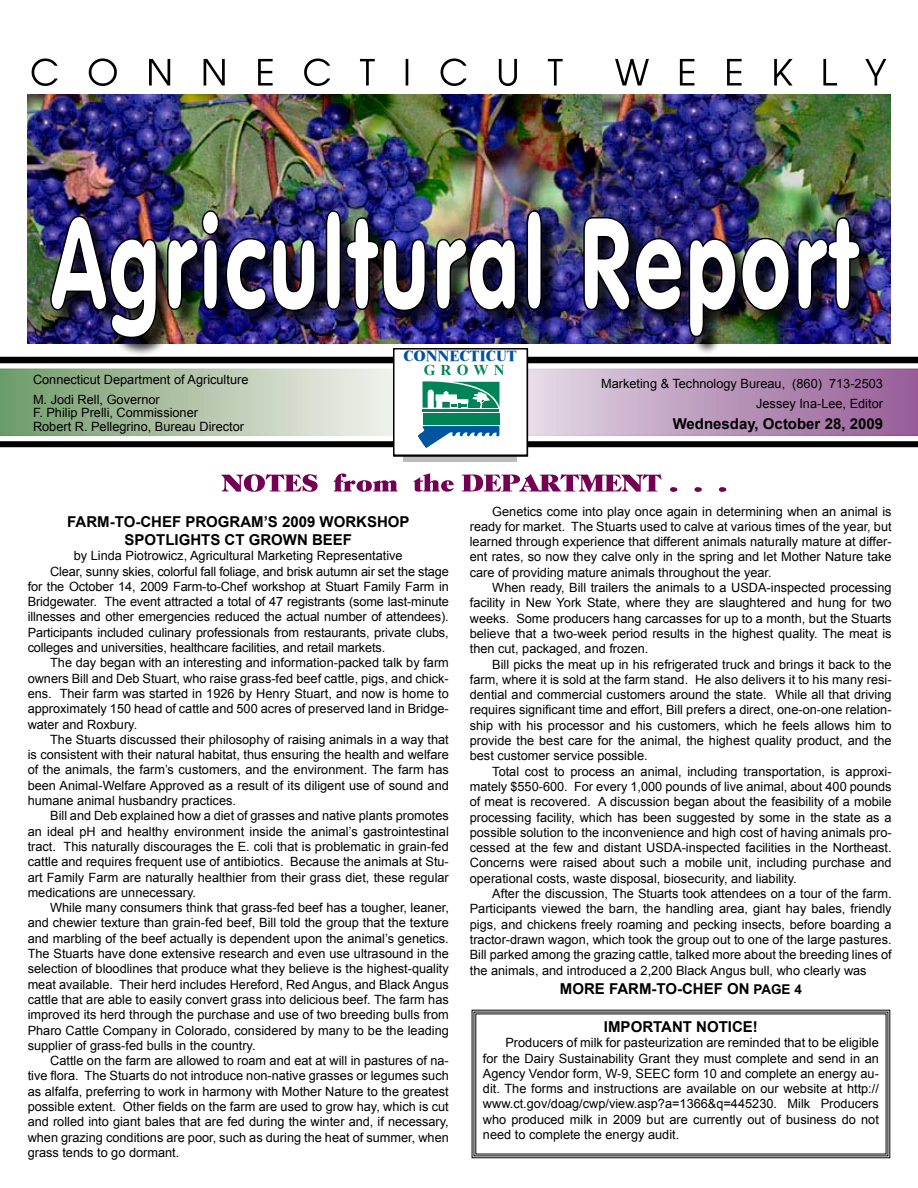
<style>
.page{position:relative;width:918px;height:1188px;background:#fff}
.page>*{position:absolute;margin:0;border:0;box-sizing:border-box;transform-origin:0 0}
.t1{font:700 15px/18px "Arial";color:#000}
.t2{font:800 15px "Times New Roman";color:#00539f}
.t3{font:700 15px "Times New Roman";letter-spacing:.35em;color:#008457}
.t4{font:12.75px/15.3px "Arial";color:#000;text-align:justify}
.s1{font-size:13.5px}
</style>
<div class="page">
<svg style="left:0;top:369px;width:918px;height:67px;background:#b6afb3"></svg>
<div style="left:0;top:357px;width:918px;height:6px;background:#000"></div>
<div style="left:0;top:441px;width:918px;height:6px;background:#000"></div>
<div style="left:404px;top:443px;width:113px;height:19px;background:linear-gradient(to right,#bcbdc0,#bcbdc0)"></div>
<svg style="left:32px;top:58px;width:854px;height:28px"></svg>
<div style="left:394px;top:349px;width:133px;height:106px;background:#fff"></div>
<div style="left:393px;top:348px;width:135px;height:108px;border:2px solid #000"></div>
<svg style="left:418px;top:426px;width:81px;height:22px"></svg>
<div style="left:423px;top:419px;width:76px;height:5px;background:#008457"></div>
<div style="left:423px;top:413px;width:76px;height:5px;background:#008457"></div>
<hr style="left:423px;top:409px;width:76px;height:3px;background:#008457">
<svg style="left:422px;top:381px;width:78px;height:27px"></svg>
<img style="left:27px;top:94px;width:864px;height:250px">
<div style="left:52px;top:213px;width:827px;height:143px;background:#000;opacity:.75"></div>
<img style="left:49px;top:210px;width:812px;height:129px">
<svg style="left:221px;top:473px;width:505px;height:19px"></svg>
<svg style="left:471px;top:1009px;width:420px;height:150px"></svg>
<p class="t4" style="left:33px;top:370px;width:217px;line-height:19.5px">Connecticut Department of Agriculture<br>M. Jodi Rell, Governor</p>
<p class="t4" style="left:33px;top:406px;width:213px;line-height:13.5px">F. Philip Prelli, Commissioner<br>Robert R. Pellegrino, Bureau Director</p>
<p class="t2" style="left:403px;top:347px;width:115px">CONNECTICUT</p>
<p class="t3" style="left:424px;top:360px;width:82px">GROWN</p>
<p class="t4" style="left:601px;top:374px;width:283px;line-height:19.8px;text-align:right">Marketing &amp; Technology Bureau, (860) 713-2503<br>Jessey Ina-Lee, Editor</p>
<p class="t1" style="left:673px;top:416px;width:212px">WEDNESDAY, OCTOBER 28, 2009</p>
<p class="t1" style="left:125px;top:513px;width:275px;text-indent:-57px">FARM-TO-CHEF PROGRAM ’S 2009 WORKSHOP<br>SPO</p>
<p class="t1" style="left:156px;top:531px;width:193px">TLIGHTS CT GROWN BEEF</p>
<p class="t4" style="left:74px;top:548px;width:330px">by Linda Piotrowicz, Agricultural Marketing Representative</p>
<p class="t4" style="left:50px;top:564px;width:400px">Clear, sunny skies, colorful fall foliage, and brisk autumn air set the stage</p>
<p class="t4" style="left:28px;top:579px;width:423px">for the October 14, 2009 Farm-to-Chef workshop at Stuart Family Farm in</p>
<p class="t4" style="left:28px;top:594px;width:423px">Bridgewater. The event attracted a total of 47 registrants (some last-minute</p>
<p class="t4" style="left:28px;top:609px;width:423px">illnesses and other emergencies reduced the actual number of attendees).</p>
<p class="t4" style="left:28px;top:625px;width:423px">Participants included culinary professionals from restaurants, private clubs,</p>
<p class="t4" style="left:28px;top:640px;width:359px">colleges and universities, healthcare facilities, and retail markets.</p>
<p class="t4" style="left:50px;top:655px;width:400px">The day began with an interesting and information-packed talk by farm</p>
<p class="t4" style="left:28px;top:671px;width:423px">owners Bill and Deb Stuart, who raise grass-fed beef cattle, pigs, and chick-</p>
<p class="t4" style="left:28px;top:686px;width:423px">ens. Their farm was started in 1926 by Henry Stuart, and now is home to</p>
<p class="t4" style="left:28px;top:701px;width:423px">approximately 150 head of cattle and 500 acres of preserved land in Bridge-</p>
<p class="t4" style="left:28px;top:717px;width:111px">water and Roxbury.</p>
<p class="t4" style="left:50px;top:732px;width:400px">The Stuarts discussed their philosophy of raising animals in a way that</p>
<p class="t4" style="left:28px;top:747px;width:423px">is consistent with their natural habitat, thus ensuring the health and welfare</p>
<p class="t4" style="left:28px;top:762px;width:423px">of the animals, the farm’s customers, and the environment. The farm has</p>
<p class="t4" style="left:28px;top:778px;width:423px">been Animal-Welfare Approved as a result of its diligent use of sound and</p>
<p class="t4" style="left:28px;top:793px;width:210px">humane animal husbandry practices.</p>
<p class="t4" style="left:50px;top:808px;width:400px">Bill and Deb explained how a diet of grasses and native plants promotes</p>
<p class="t4" style="left:28px;top:824px;width:423px">an ideal pH and healthy environment inside the animal’s gastrointestinal</p>
<p class="t4" style="left:28px;top:839px;width:423px">tract. This naturally discourages the E. coli that is problematic in grain-fed</p>
<p class="t4" style="left:28px;top:854px;width:423px">cattle and requires frequent use of antibiotics. Because the animals at Stu-</p>
<p class="t4" style="left:28px;top:870px;width:423px">art Family Farm are naturally healthier from their grass diet, these regular</p>
<p class="t4" style="left:28px;top:885px;width:170px">medications are unnecessary.</p>
<p class="t4" style="left:50px;top:900px;width:400px">While many consumers think that grass-fed beef has a tougher, leaner,</p>
<p class="t4" style="left:28px;top:915px;width:423px">and chewier texture than grain-fed beef, Bill told the group that the texture</p>
<p class="t4" style="left:28px;top:931px;width:423px">and marbling of the beef actually is dependent upon the animal’s genetics.</p>
<p class="t4" style="left:28px;top:946px;width:423px">The Stuarts have done extensive research and even use ultrasound in the</p>
<p class="t4" style="left:28px;top:961px;width:423px">selection of bloodlines that produce what they believe is the highest-quality</p>
<p class="t4" style="left:28px;top:977px;width:423px">meat available. Their herd includes Hereford, Red Angus, and Black Angus</p>
<p class="t4" style="left:28px;top:992px;width:423px">cattle that are able to easily convert grass into delicious beef. The farm has</p>
<p class="t4" style="left:28px;top:1007px;width:423px">improved its herd through the purchase and use of two breeding bulls from</p>
<p class="t4" style="left:28px;top:1023px;width:423px">Pharo Cattle Company in Colorado, considered by many to be the leading</p>
<p class="t4" style="left:28px;top:1038px;width:229px">supplier of grass-fed bulls in the country.</p>
<p class="t4" style="left:50px;top:1053px;width:400px">Cattle on the farm are allowed to roam and eat at will in pastures of na-</p>
<p class="t4" style="left:28px;top:1068px;width:423px">tive flora. The Stuarts do not introduce non-native grasses or legumes such</p>
<p class="t4" style="left:28px;top:1084px;width:423px">as alfalfa, preferring to work in harmony with Mother Nature to the greatest</p>
<p class="t4" style="left:28px;top:1099px;width:423px">possible extent. Other fields on the farm are used to grow hay, which is cut</p>
<p class="t4" style="left:28px;top:1114px;width:423px">and rolled into giant bales that are fed during the winter and, if necessary,</p>
<p class="t4" style="left:28px;top:1130px;width:423px">when grazing conditions are poor, such as during the heat of summer, when</p>
<p class="t4" style="left:28px;top:1145px;width:153px">grass tends to go dormant.</p>
<p class="t4" style="left:470px;top:504px;width:423px;text-indent:23px">Genetics come into play once again in determining when an animal is ready for market. The Stuarts used to calve at various times of the year, but learned through experience that different animals naturally mature at differ&shy;ent rates, so now they calve only in the spring and let Mother Nature take care of providing mature animals throughout the year.</p>
<p class="t4" style="left:470px;top:580px;width:423px;text-indent:23px">When ready, Bill trailers the animals to a USDA-inspected processing facility in New York State, where they are slaughtered and hung for two weeks. Some producers hang carcasses for up to a month, but the Stuarts believe that a two-week period results in the highest quality. The meat is then cut, packaged, and frozen.</p>
<p class="t4" style="left:470px;top:657px;width:423px;text-indent:23px">Bill picks the meat up in his refrigerated truck and brings it back to the farm, where it is sold at the farm stand. He also delivers it to his many resi&shy;dential and commercial customers around the state. While all that driving requires significant time and effort, Bill prefers a direct, one-on-one relation&shy;ship with his processor and his customers, which he feels allows him to provide the best care for the animal, the highest quality product, and the best customer service possible.</p>
<p class="t4" style="left:470px;top:764px;width:423px;text-indent:22px">Total cost to process an animal, including transportation, is approxi&shy;mately $550-600. For every 1,000 pounds of live animal, about 400 pounds of meat is recovered. A discussion began about the feasibility of a mobile processing facility, which has been suggested by some in the state as a possible solution to the inconvenience and high cost of having animals pro&shy;cessed at the few and distant USDA-inspected facilities in the Northeast.<br>Concerns were raised about such a mobile unit, including purchase and operational costs, waste disposal, biosecurity, and liability.</p>
<p class="t4" style="left:470px;top:886px;width:423px;text-indent:23px">After the discussion, The Stuarts took attendees on a tour of the farm.<br>Participants viewed the barn, the handling area, giant hay bales, friendly pigs, and chickens freely roaming and pecking insects, before boarding a tractor-drawn wagon, which took the group out to one of the large pastures.<br>Bill parked among the grazing cattle, talked more about the breeding lines of the animals, and introduced a 2,200 Black Angus bull, who clearly was</p>
<p class="t1" style="left:560px;top:980px;width:243px">MORE FARM-TO-CHEF ON <span class="s1">PAGE 4</span></p>
<p class="t1" style="left:604px;top:1018px;width:11px">IMPO</p>
<p class="t1" style="left:642px;top:1018px;width:117px">RTANT NOTICE!</p>
<p class="t4" style="left:483px;top:1035px;width:398px;text-indent:23px">Producers of milk for pasteurization are reminded that to be eligible for the Dairy Sustainability Grant they must complete and send in an Agency Vendor form, W-9, SEEC form 10 and complete an energy au&shy;dit. The forms and instructions are available on our website at http:// www.ct.gov/doag/cwp/view.asp?a=1366&amp;q=445230. Milk Producers who produced milk in 2009 but are currently out of business do not need to complete the energy audit.</p>
</div>
